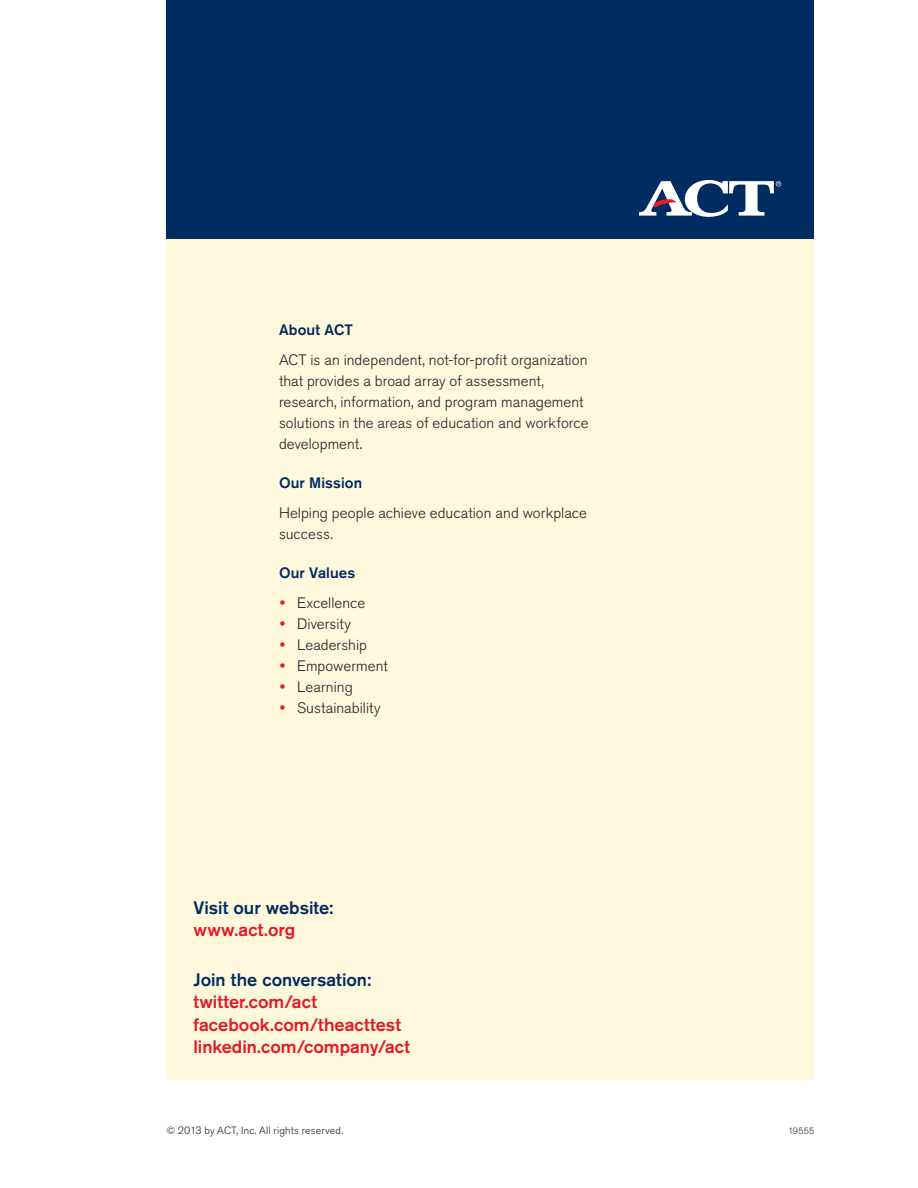
<style>
.page{position:relative;width:918px;height:1188px;background:#fff}
.page>*{position:absolute;margin:0;border:0;box-sizing:border-box;transform-origin:0 0}
.t1{font:500 18px/22.5px "Akzidenz Grotesk Std";color:#e51a23}
.t2{font:500 18px "Akzidenz Grotesk Std";color:#002c62}
.t3{font:300 15px/21px "Akzidenz Grotesk Std";letter-spacing:.005em;color:#231f20}
.t4{font:500 15px "Akzidenz Grotesk Std";letter-spacing:.005em;color:#002c62}
.t5{font:300 10.5px "Akzidenz Grotesk Std";letter-spacing:.015em;color:#231f20}
.t6{font:300 9px "Akzidenz Grotesk Std";letter-spacing:.02em;color:#231f20}
.s1{color:#e51a23}
</style>
<div class="page">
<div style="left:166px;top:238px;width:648px;height:842px;background:#fef8dd"></div>
<div style="left:166px;top:0;width:648px;height:238px;background:#002c62"></div>
<svg style="left:639px;top:180px;width:142px;height:37px"></svg>
<p class="t4" style="left:279px;top:321px;width:76px">About ACT</p>
<p class="t3" style="left:279px;top:350px;width:311px">ACT is an independent, not-for-profit organization that provides a broad array of assessment, research, information, and program management solutions in the areas of education and workforce development.</p>
<p class="t4" style="left:279px;top:474px;width:85px">Our Mission</p>
<p class="t3" style="left:279px;top:503px;width:310px">Helping people achieve education and workplace success.</p>
<p class="t4" style="left:279px;top:564px;width:78px">Our Values</p>
<p class="t3" style="left:279px;top:593px;width:88px"><span class="s1">•</span> Excellence</p>
<p class="t3" style="left:279px;top:614px;width:74px"><span class="s1">•</span> Diversity</p>
<p class="t3" style="left:279px;top:635px;width:90px"><span class="s1">•</span> Leadership</p>
<p class="t3" style="left:279px;top:656px;width:110px"><span class="s1">•</span> Empowerment</p>
<p class="t3" style="left:279px;top:677px;width:75px"><span class="s1">•</span> Learning</p>
<p class="t3" style="left:279px;top:698px;width:103px"><span class="s1">•</span> Sustainability</p>
<p class="t2" style="left:194px;top:896px;width:141px">Visit our website:</p>
<p class="t1" style="left:194px;top:918px;width:103px">www.act.org</p>
<p class="t2" style="left:194px;top:968px;width:179px">Join the conversation:</p>
<p class="t1" style="left:194px;top:990px;width:218px">twitter.com/act facebook.com/theacttest linkedin.com/company/act</p>
<p class="t5" style="left:166px;top:1124px;width:178px">© 2013 by ACT, Inc. All rights reserved.</p>
<p class="t6" style="left:788px;top:1126px;width:28px">19555</p>
</div>
